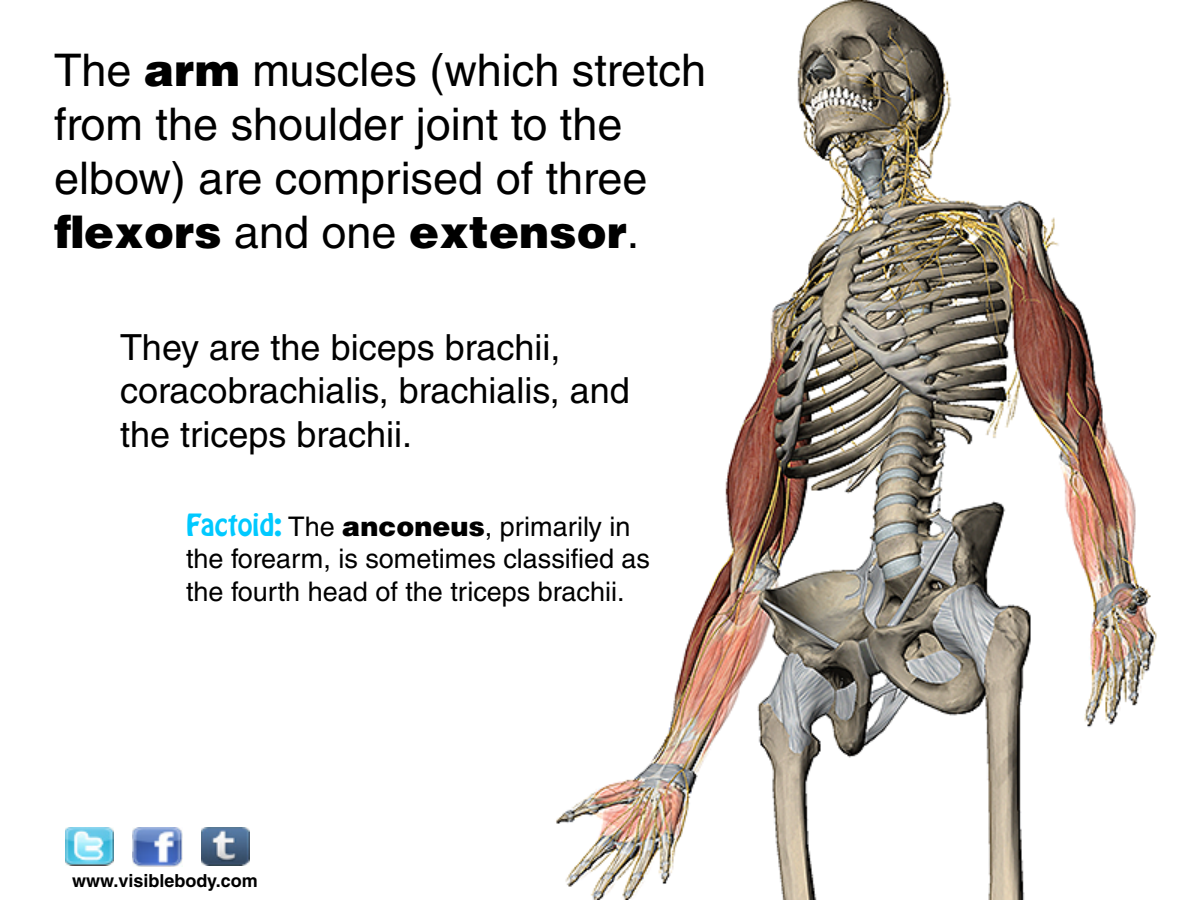
<style>
.page{position:relative;width:1200px;height:900px;background:#fff}
.page>*{position:absolute;margin:0;border:0;box-sizing:border-box;transform-origin:0 0}
.t1{font:45px/54px "Helvetica LT Std";color:#000}
.t2{font:36px/43.2px "Helvetica LT Std";color:#000}
.t3{font:27px/32.4px "Helvetica LT Std";color:#000}
.t4{font:700 18px "Helvetica LT Std";color:#000}
.s1{font-weight:900}
.s2{font-family:"Hobo Std";color:#00c9ff}
</style>
<div class="page">
<img style="left:556px;top:0;width:601px;height:900px">
<img style="left:65px;top:828px;width:48px;height:37px">
<img style="left:132px;top:828px;width:51px;height:39px">
<img style="left:202px;top:828px;width:48px;height:37px">
<p class="t1" style="left:54px;top:43px;width:654px">The <span class="s1">arm</span> muscles (which stretch from the shoulder joint to the elbow) are comprised of three <span class="s1">flexors</span> and one <span class="s1">extensor</span>.</p>
<p class="t2" style="left:120px;top:326px;width:512px">They are the biceps brachii, coracobrachialis, brachialis, and the triceps brachii.</p>
<p class="t3" style="left:186px;top:510px;width:466px"><span class="s2">Factoid:</span> The <span class="s1">anconeus</span>, primarily in the forearm, is sometimes classified as the fourth head of the triceps brachii.</p>
<p class="t4" style="left:72px;top:870px;width:187px">www.visiblebody.com</p>
</div>
